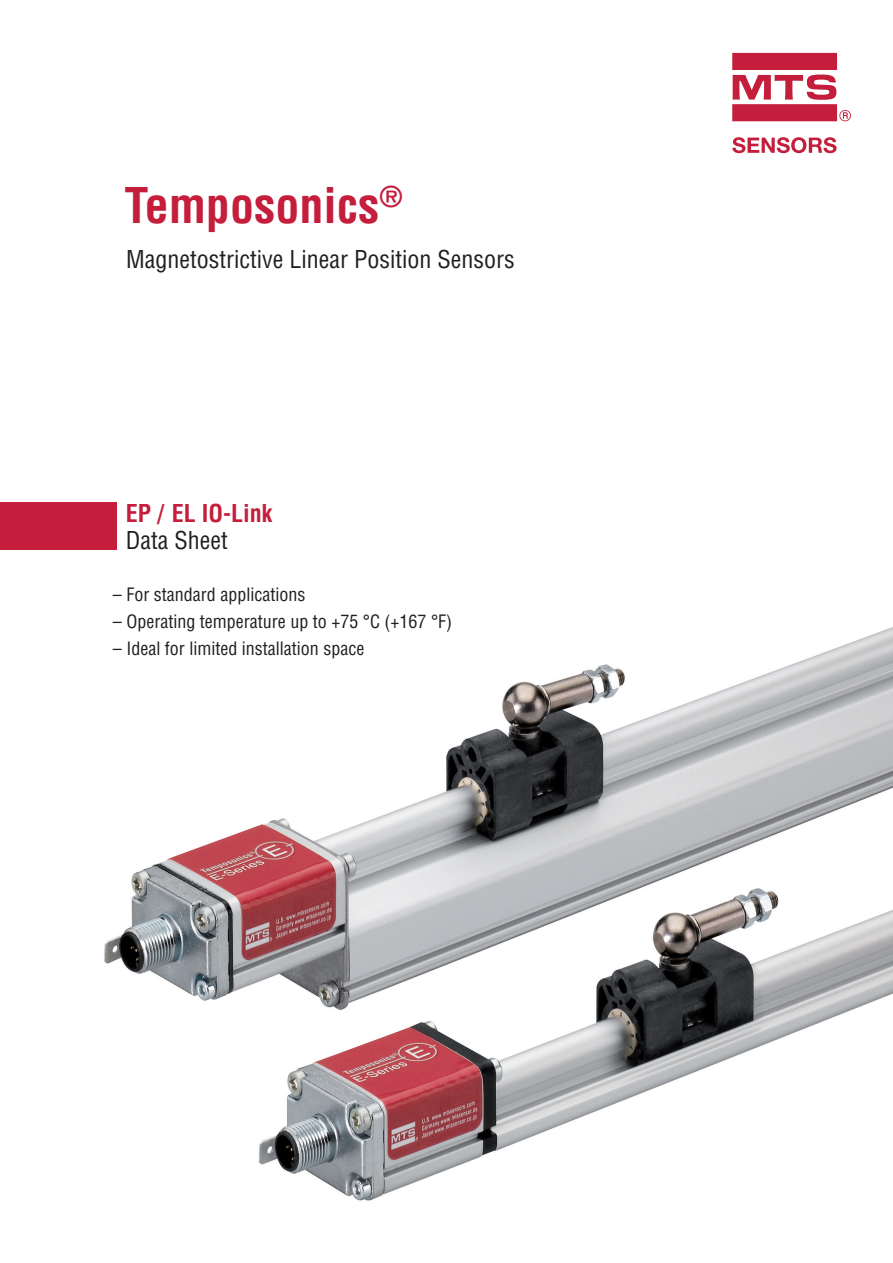
<style>
.page{position:relative;width:893px;height:1263px;background:#fff}
.page>*{position:absolute;margin:0;border:0;box-sizing:border-box;transform-origin:0 0}
.t1{font:700 condensed 48px "Helvetica LT Std";color:#c41e3c}
.t2{font:condensed 24px "Helvetica LT Std";color:#231f20}
.t3{font:700 condensed 24px "Helvetica LT Std";color:#c41e3c}
.t4{font:condensed 18px "Helvetica LT Std";color:#231f20}
</style>
<div class="page">
<svg style="left:732px;top:53px;width:119px;height:68px"></svg>
<svg style="left:732px;top:137px;width:105px;height:16px"></svg>
<div style="left:0;top:503px;width:116px;height:47px;background:#c41e3c"></div>
<img style="left:104px;top:627px;width:789px;height:574px">
<h1 class="t1" style="left:124px;top:175px;width:280px">Temposonics<sup>®</sup></h1>
<h2 class="t2" style="left:126px;top:244px;width:390px">Magnetostrictive Linear Position Sensors</h2>
<h2 class="t3" style="left:126px;top:499px;width:148px">EP / EL IO-Link</h2>
<h2 class="t2" style="left:126px;top:526px;width:103px">Data Sheet</h2>
<p class="t4" style="left:113px;top:583px;width:194px">– For standard applications</p>
<p class="t4" style="left:113px;top:610px;width:341px">– Operating temperature up to +75 °C (+167 °F)</p>
<p class="t4" style="left:113px;top:637px;width:253px">– Ideal for limited installation space</p>
</div>
